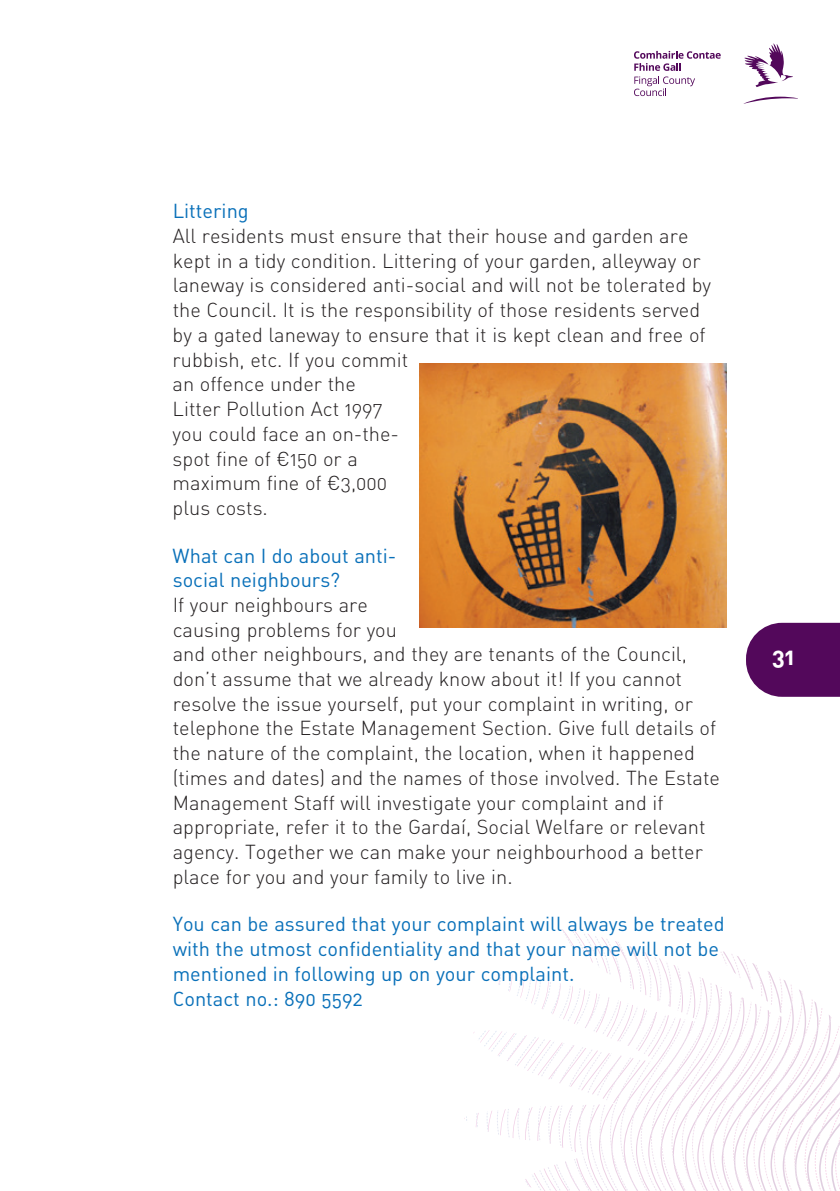
<style>
.page{position:relative;width:840px;height:1191px;background:#fff}
.page>*{position:absolute;margin:0;border:0;box-sizing:border-box;transform-origin:0 0}
.t1{font:700 24px "Fingal Sans";color:#fff}
.t2{font:300 20px/24.8px "Fingal Sans";color:#231f20}
.t3{font:20px/24.8px "Fingal Sans";color:#0970b9}
.s1{font-weight:400;color:#0970b9}
</style>
<div class="page">
<svg style="left:419px;top:50px;width:420px;height:1141px"></svg>
<svg style="left:744px;top:43px;width:48px;height:44px"></svg>
<svg style="left:743px;top:97px;width:54px;height:7px"></svg>
<svg style="left:633px;top:51px;width:87px;height:45px"></svg>
<img style="left:419px;top:364px;width:306px;height:263px">
<p class="t2" style="left:172px;top:199px;width:539px"><span class="s1">Littering<br></span>All residents must ensure that their house and garden are kept in a tidy condition. Littering of your garden, alleyway or laneway is considered anti-social and will not be tolerated by the Council. It is the responsibility of those residents served by a gated laneway to ensure that it is kept clean and free of rubbish, etc. If you commit<br>an offence under the<br>Litter Pollution Act 1997<br>you could face an on-the-<br>spot fine of ¤150 or a<br>maximum fine of ¤3,000<br>plus costs.</p>
<p class="t2" style="left:172px;top:543px;width:548px"><span class="s1">What can I do about anti-<br>social neighbours?<br></span>If your neighbours are<br>causing problems for you<br>and other neighbours, and they are tenants of the Council, don’t assume that we already know about it! If you cannot resolve the issue yourself, put your complaint in writing, or telephone the Estate Management Section. Give full details of the nature of the complaint, the location, when it happened (times and dates) and the names of those involved. The Estate Management Staff will investigate your complaint and if appropriate, refer it to the Gardaí, Social Welfare or relevant agency. Together we can make your neighbourhood a better place for you and your family to live in.</p>
<p class="t3" style="left:173px;top:911px;width:553px">You can be assured that your complaint will always be treated with the utmost confidentiality and that your name will not be mentioned in following up on your complaint.<br>Contact no.: 890 5592</p>
<p class="t1" style="left:771px;top:640px;width:24px">31</p>
</div>
